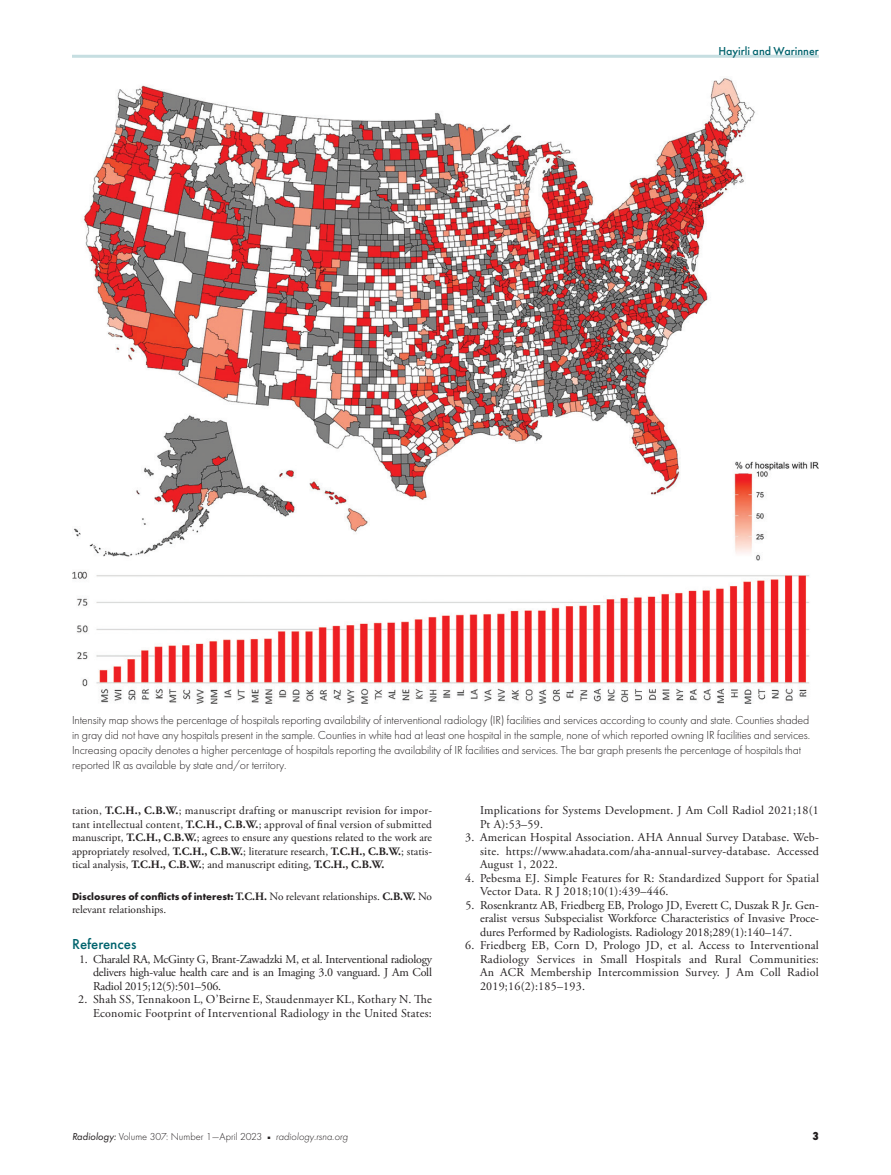
<style>
.page{position:relative;width:891px;height:1175px;background:#fff}
.page>*{position:absolute;margin:0;border:0;box-sizing:border-box;transform-origin:0 0}
.t1{font:500 15px "Futura PT";color:#00636d}
.t2{font:12px/13.5px "Adobe Garamond Pro";letter-spacing:.02em;color:#231f20;text-align:justify}
.t3{font:300 12px/15px "Futura PT";letter-spacing:-.01em;color:#231f20}
.t4{font:500 12px "Futura PT";color:#00636d}
.t5{font:800 12px "Futura PT Cond";color:#231f20}
.t6{font:11.25px/13.5px "Adobe Garamond Pro";color:#231f20;text-align:justify}
.t7{font:700 10.5px "Futura PT";color:#231f20}
.t8{font:300 10.5px "Futura PT";color:#231f20}
.s1{font-weight:700}
.s2{font-family:"Adobe Garamond Pro";font-size:11.25px}
.s3{font-family:"Adobe Garamond Pro";font-weight:400;font-size:11.25px}
.s4{font-weight:400;font-style:italic}
.s5{font-style:italic}
</style>
<div class="page">
<hr style="left:72px;top:55px;width:747px;height:3px;background:#c6dee1">
<img style="left:72px;top:78px;width:747px;height:625px">
<p class="t4" style="left:718px;top:44px;width:102px">Hayirli and Warinner</p>
<p class="t3" style="left:72px;top:713px;width:740px">Intensity map shows the percentage of hospitals reporting availability of interventional radiology (IR) facilities and services according to county and state. Counties shaded in gray did not have any hospitals present in the sample. Counties in white had at least one hospital in the sample, none of which reported owning IR facilities and services.<br>Increasing opacity denotes a higher percentage of hospitals reporting the availability of IR facilities and services. The bar graph presents the percentage of hospitals that reported IR as available by state and/or territory.</p>
<p class="t6" style="left:72px;top:804px;width:362px">tation, <span class="s1">T.C.H., C.B.W.</span>; manuscript drafting or manuscript revision for impor&shy;tant intellectual content, <span class="s1">T.C.H., C.B.W.</span>; approval of final version of submitted manuscript, <span class="s1">T.C.H., C.B.W.</span>; agrees to ensure any questions related to the work are appropriately resolved, <span class="s1">T.C.H., C.B.W.</span>; literature research, <span class="s1">T.C.H., C.B.W.</span>; statis&shy;tical analysis, <span class="s1">T.C.H., C.B.W.</span>; and manuscript editing, <span class="s1">T.C.H., C.B.W.</span></p>
<p class="t7" style="left:72px;top:889px;width:362px">Disclosures of conflicts of interest: <span class="s2">T.C.H.</span> <span class="s3">No relevant relationships.</span> <span class="s2">C.B.W.</span> <span class="s3">No</span></p>
<p class="t6" style="left:72px;top:903px;width:96px">relevant relationships.</p>
<p class="t1" style="left:72px;top:935px;width:66px">References</p>
<p class="t2" style="left:93px;top:952px;width:341px;text-indent:-14px">1. Charalel RA, McGinty G, Brant-Zawadzki M, et al. Interventional radiology delivers high-value health care and is an Imaging 3.0 vanguard. J Am Coll Radiol 2015;12(5):501–506.</p>
<p class="t2" style="left:78px;top:992px;width:355px;text-align:right">2. Shah SS, Tennakoon L, O’Beirne E, Staudenmayer KL, Kothary N. The<br>Economic Footprint of Interventional Radiology in the United States:</p>
<p class="t2" style="left:480px;top:804px;width:340px">Implications for Systems Development. J Am Coll Radiol 2021;18(1<br>Pt A):53–59.</p>
<p class="t2" style="left:480px;top:831px;width:341px;text-indent:-15px">3. American Hospital Association. AHA Annual Survey Database. Web&shy;site. https://www.ahadata.com/aha-annual-survey-database. Accessed August 1, 2022.</p>
<p class="t2" style="left:480px;top:871px;width:340px;text-indent:-15px">4. Pebesma EJ. Simple Features for R: Standardized Support for Spatial<br>Vector Data. R J 2018;10(1):439–446.</p>
<p class="t2" style="left:480px;top:898px;width:341px;text-indent:-14px">5. Rosenkrantz AB, Friedberg EB, Prologo JD, Everett C, Duszak R Jr. Gen&shy;eralist versus Subspecialist Workforce Characteristics of Invasive Proce&shy;dures Performed by Radiologists. Radiology 2018;289(1):140–147.</p>
<p class="t2" style="left:480px;top:939px;width:340px;text-indent:-15px">6. Friedberg EB, Corn D, Prologo JD, et al. Access to Interventional Radiology Services in Small Hospitals and Rural Communities:<br>An ACR Membership Intercommission Survey. J Am Coll Radiol 2019;16(2):185–193.</p>
<p class="t8" style="left:72px;top:1131px;width:278px"><span class="s4">Radiology:</span> Volume 307: Number 1—April 2023 <sup>■</sup> <span class="s5">radiology.rsna.org</span></p>
<p class="t5" style="left:813px;top:1129px;width:8px">3</p>
</div>
